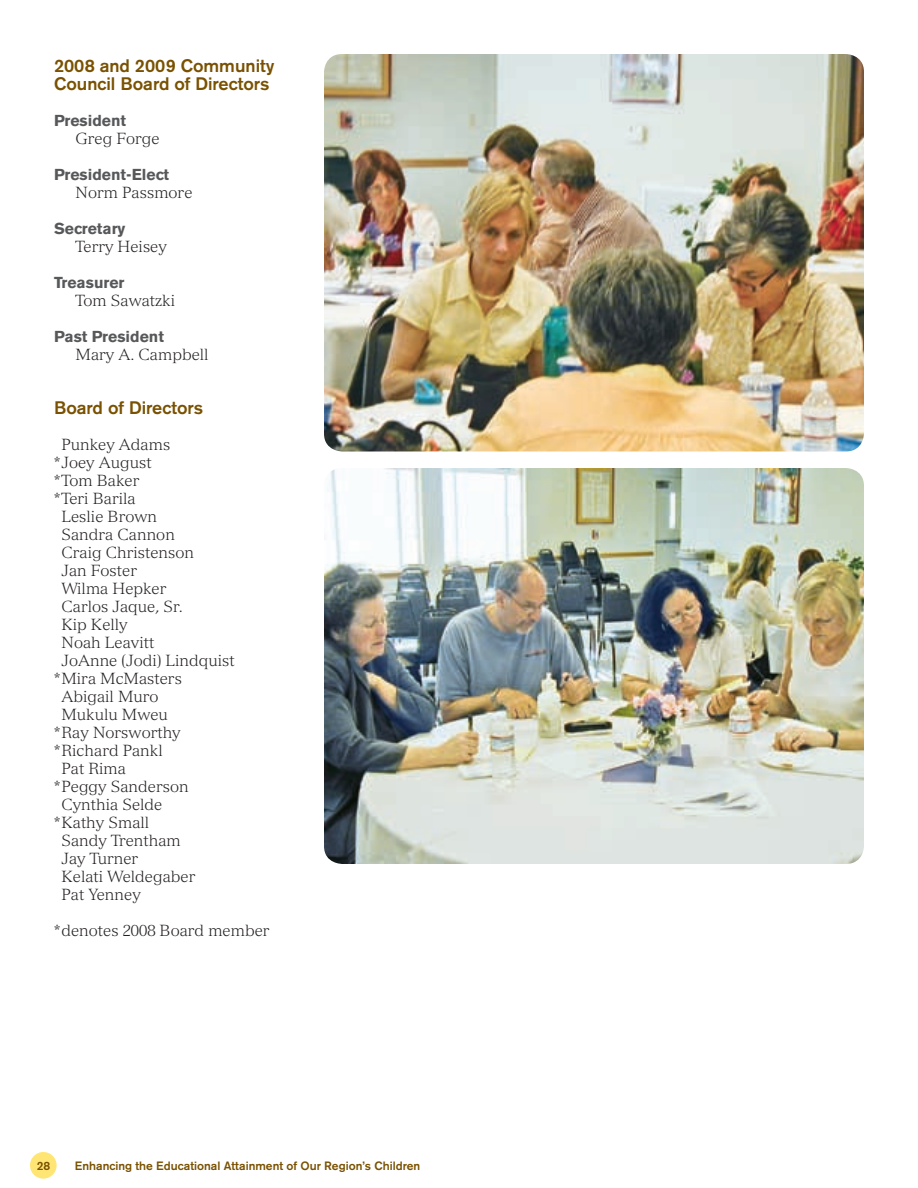
<style>
.page{position:relative;width:918px;height:1188px;background:#fff}
.page>*{position:absolute;margin:0;border:0;box-sizing:border-box;transform-origin:0 0}
.t1{font:500 18px/18px "Akzidenz Grotesk BE";color:#795100}
.t2{font:300 15.75px "Versailles LT Std";color:#231f20}
.t3{font:700 15.75px "Akzidenz Grotesk BE";color:#57585a}
.t4{font:500 12px "Akzidenz Grotesk BE";color:#795100}
</style>
<div class="page">
<div style="left:30px;top:1152px;width:27px;height:27px;background:#ffe674;border-radius:50%"></div>
<img style="left:324px;top:54px;width:540px;height:398px">
<img style="left:324px;top:468px;width:540px;height:396px">
<p class="t1" style="left:54px;top:57px;width:222px">2008 and 2009 Community<br>Council Board of Directors</p>
<p class="t3" style="left:54px;top:111px;width:74px">President</p>
<p class="t2" style="left:76px;top:129px;width:86px">Greg Forge</p>
<p class="t3" style="left:54px;top:165px;width:117px">President-Elect</p>
<p class="t2" style="left:76px;top:183px;width:118px">Norm Passmore</p>
<p class="t3" style="left:54px;top:219px;width:73px">Secretary</p>
<p class="t2" style="left:76px;top:237px;width:93px">Terry Heisey</p>
<p class="t3" style="left:54px;top:273px;width:72px">Treasurer</p>
<p class="t2" style="left:76px;top:291px;width:101px">Tom Sawatzki</p>
<p class="t3" style="left:54px;top:327px;width:111px">Past President</p>
<p class="t2" style="left:76px;top:345px;width:135px">Mary A. Campbell</p>
<p class="t1" style="left:54px;top:399px;width:151px">Board of Directors</p>
<p class="t2" style="left:61px;top:435px;width:110px">Punkey Adams</p>
<p class="t2" style="left:54px;top:453px;width:99px">*Joey August</p>
<p class="t2" style="left:54px;top:471px;width:87px">*Tom Baker</p>
<p class="t2" style="left:54px;top:489px;width:83px">*Teri Barila</p>
<p class="t2" style="left:61px;top:507px;width:97px">Leslie Brown</p>
<p class="t2" style="left:61px;top:525px;width:115px">Sandra Cannon</p>
<p class="t2" style="left:61px;top:543px;width:134px">Craig Christenson</p>
<p class="t2" style="left:61px;top:561px;width:77px">Jan Foster</p>
<p class="t2" style="left:61px;top:579px;width:107px">Wilma Hepker</p>
<p class="t2" style="left:61px;top:597px;width:123px">Carlos Jaque, Sr.</p>
<p class="t2" style="left:61px;top:615px;width:68px">Kip Kelly</p>
<p class="t2" style="left:61px;top:633px;width:94px">Noah Leavitt</p>
<p class="t2" style="left:61px;top:651px;width:175px">JoAnne (Jodi) Lindquist</p>
<p class="t2" style="left:54px;top:669px;width:129px">*Mira McMasters</p>
<p class="t2" style="left:61px;top:687px;width:99px">Abigail Muro</p>
<p class="t2" style="left:61px;top:705px;width:108px">Mukulu Mweu</p>
<p class="t2" style="left:54px;top:723px;width:128px">*Ray Norsworthy</p>
<p class="t2" style="left:54px;top:741px;width:110px">*Richard Pankl</p>
<p class="t2" style="left:61px;top:759px;width:66px">Pat Rima</p>
<p class="t2" style="left:54px;top:777px;width:136px">*Peggy Sanderson</p>
<p class="t2" style="left:61px;top:795px;width:102px">Cynthia Selde</p>
<p class="t2" style="left:54px;top:813px;width:97px">*Kathy Small</p>
<p class="t2" style="left:61px;top:831px;width:121px">Sandy Trentham</p>
<p class="t2" style="left:61px;top:849px;width:78px">Jay Turner</p>
<p class="t2" style="left:61px;top:867px;width:135px">Kelati Weldegaber</p>
<p class="t2" style="left:61px;top:885px;width:81px">Pat Yenney</p>
<p class="t2" style="left:54px;top:921px;width:217px">*denotes 2008 Board member</p>
<p class="t4" style="left:37px;top:1158px;width:15px">28</p>
<p class="t4" style="left:75px;top:1158px;width:347px">Enhancing the Educational Attainment of Our Region’s Children</p>
</div>
